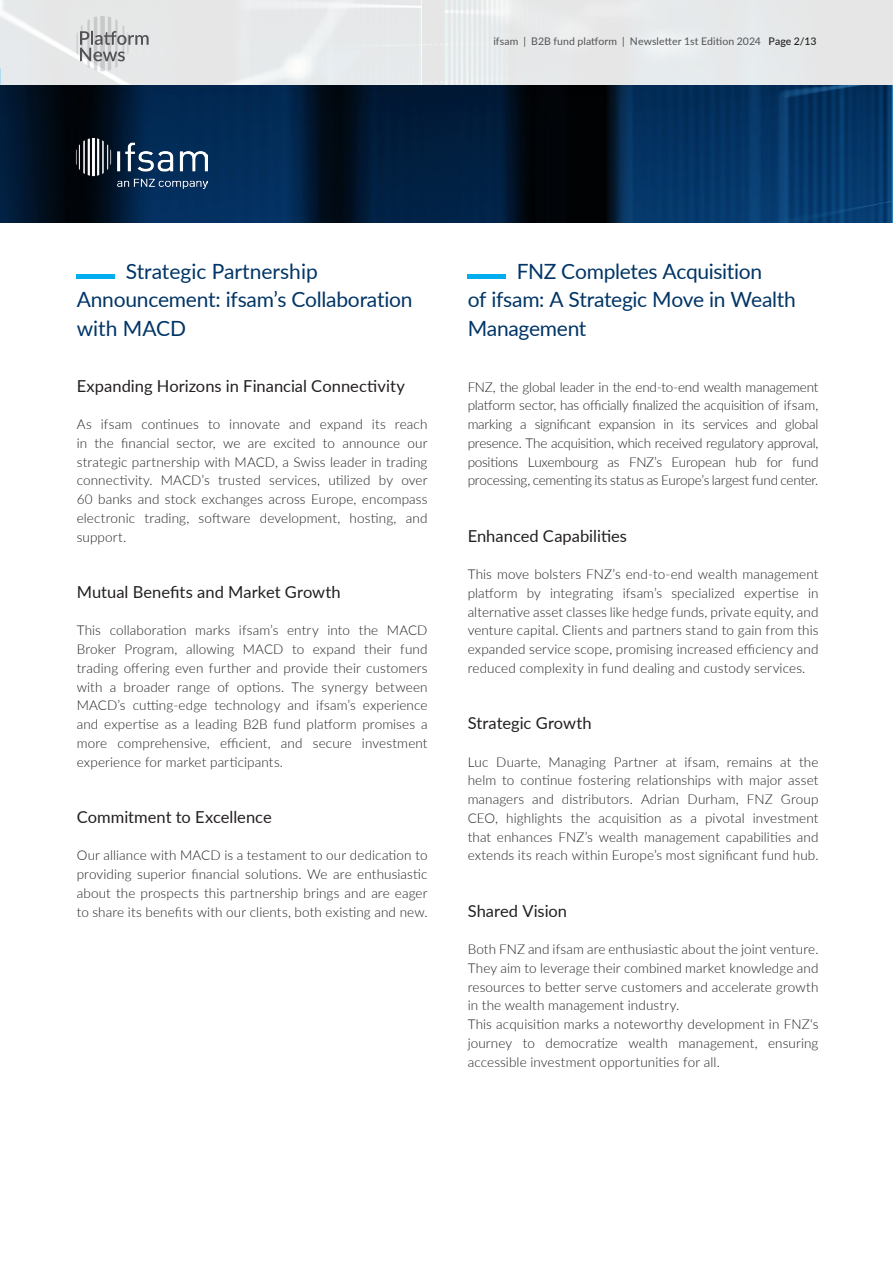
<style>
.page{position:relative;width:893px;height:1263px;background:#fff}
.page>*{position:absolute;margin:0;border:0;box-sizing:border-box;transform-origin:0 0}
.t1{font:21px/28.5px "Lato";letter-spacing:-.01em;color:#003566}
.t2{font:16.5px "Lato";color:#231f20}
.t3{font:300 13.5px/18.8px "Lato";letter-spacing:.01em;color:#231f20;text-align:justify}
.t4{font:10.5px "Lato";letter-spacing:.01em;color:#535356}
.s1{font-weight:500;color:#231f20}
</style>
<div class="page">
<img style="left:1px;top:0;width:892px;height:223px">
<svg style="left:77px;top:16px;width:72px;height:55px;background:#cbcccd"></svg>
<img style="left:0;top:0;width:1px;height:595px">
<div style="left:77px;top:274px;width:38px;height:5px;background:#00aeef"></div>
<div style="left:468px;top:274px;width:38px;height:5px;background:#00aeef"></div>
<img style="left:75px;top:138px;width:133px;height:50px">
<hr style="left:0;top:434px;width:1px;height:41px;background:#fff">
<p class="t4" style="left:493px;top:34px;width:325px">ifsam | B2B fund platform | Newsletter 1st Edition 2024 <span class="s1">Page 2/13</span></p>
<p class="t1" style="left:77px;top:256px;width:337px;text-indent:49px">Strategic Partnership<br>Announcement: ifsam’s Collaboration with MACD</p>
<p class="t1" style="left:468px;top:256px;width:330px;text-indent:49px">FNZ Completes Acquisition<br>of ifsam: A Strategic Move in Wealth<br>Management</p>
<p class="t2" style="left:77px;top:374px;width:330px">Expanding Horizons in Financial Connectivity</p>
<p class="t3" style="left:77px;top:414px;width:352px">As ifsam continues to innovate and expand its reach in the financial sector, we are excited to announce our strategic partnership with MACD, a Swiss leader in trading connectivity. MACD’s trusted services, utilized by over 60 banks and stock exchanges across Europe, encompass electronic trading, software development, hosting, and support.</p>
<p class="t3" style="left:468px;top:377px;width:352px">FNZ, the global leader in the end-to-end wealth management platform sector, has officially finalized the acquisition of ifsam, marking a significant expansion in its services and global presence. The acquisition, which received regulatory approval, positions Luxembourg as FNZ’s European hub for fund processing, cementing its status as Europe’s largest fund center.</p>
<p class="t2" style="left:468px;top:524px;width:161px">Enhanced Capabilities</p>
<p class="t3" style="left:468px;top:564px;width:352px">This move bolsters FNZ’s end-to-end wealth management platform by integrating ifsam’s specialized expertise in alternative asset classes like hedge funds, private equity, and venture capital. Clients and partners stand to gain from this expanded service scope, promising increased efficiency and reduced complexity in fund dealing and custody services.</p>
<p class="t2" style="left:77px;top:580px;width:266px">Mutual Benefits and Market Growth</p>
<p class="t3" style="left:77px;top:621px;width:352px">This collaboration marks ifsam’s entry into the MACD Broker Program, allowing MACD to expand their fund trading offering even further and provide their customers with a broader range of options. The synergy between MACD’s cutting-edge technology and ifsam’s experience and expertise as a leading B2B fund platform promises a more comprehensive, efficient, and secure investment experience for market participants.</p>
<p class="t2" style="left:468px;top:711px;width:126px">Strategic Growth</p>
<p class="t3" style="left:468px;top:752px;width:352px">Luc Duarte, Managing Partner at ifsam, remains at the helm to continue fostering relationships with major asset managers and distributors. Adrian Durham, FNZ Group CEO, highlights the acquisition as a pivotal investment that enhances FNZ’s wealth management capabilities and extends its reach within Europe’s most significant fund hub.</p>
<p class="t2" style="left:77px;top:805px;width:196px">Commitment to Excellence</p>
<p class="t3" style="left:77px;top:846px;width:352px">Our alliance with MACD is a testament to our dedication to providing superior financial solutions. We are enthusiastic about the prospects this partnership brings and are eager to share its benefits with our clients, both existing and new.</p>
<p class="t2" style="left:468px;top:899px;width:101px">Shared Vision</p>
<p class="t3" style="left:468px;top:939px;width:352px">Both FNZ and ifsam are enthusiastic about the joint venture.<br>They aim to leverage their combined market knowledge and resources to better serve customers and accelerate growth in the wealth management industry.</p>
<p class="t3" style="left:468px;top:1014px;width:352px">This acquisition marks a noteworthy development in FNZ‘s journey to democratize wealth management, ensuring accessible investment opportunities for all.</p>
</div>
